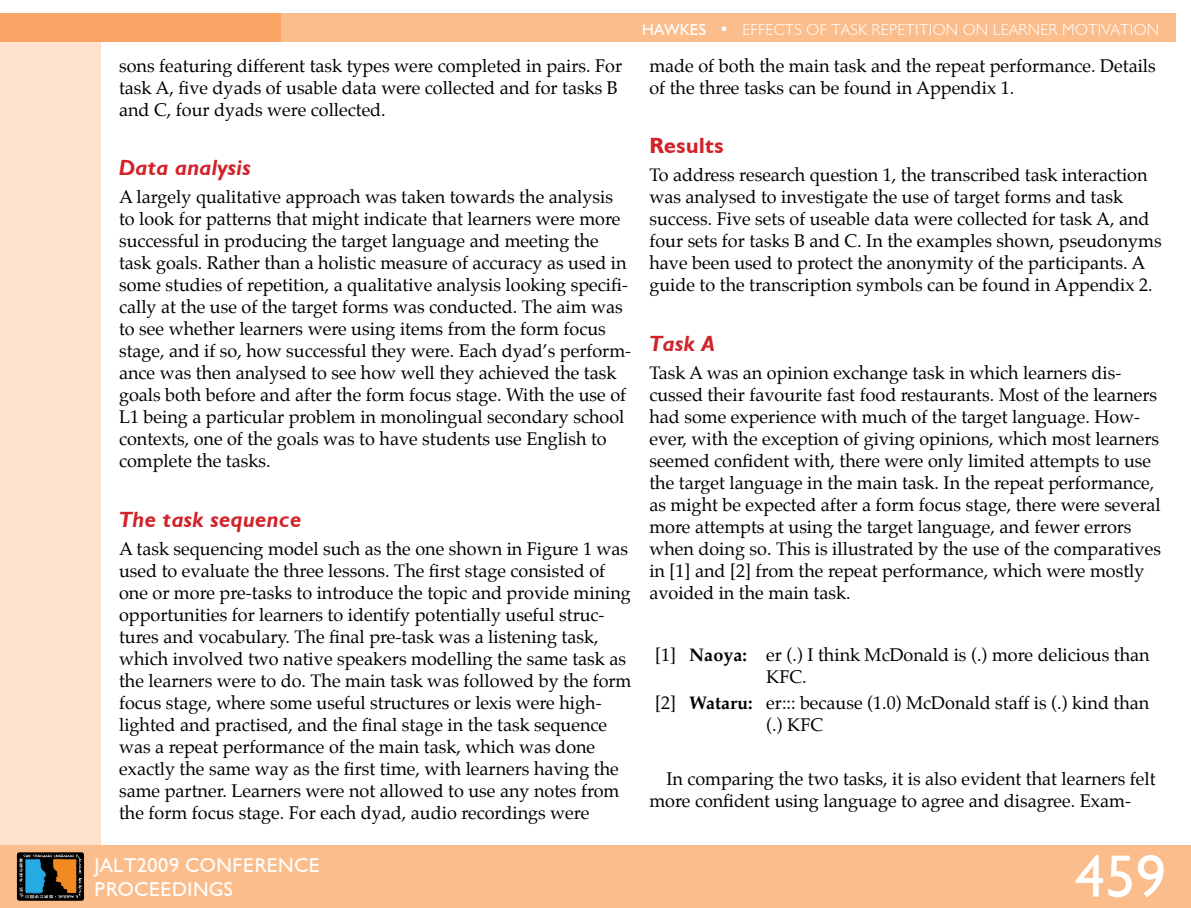
<style>
.page{position:relative;width:1191px;height:908px;background:#fff}
.page>*{position:absolute;margin:0;border:0;box-sizing:border-box;transform-origin:0 0}
.t1{font:60px "Humanist 521 BT";color:#fff}
.t2{font:italic 700 22px "Humanist 521 BT";letter-spacing:.025em;color:#d2232a}
.t3{font:700 22px "Humanist 521 BT";letter-spacing:.025em;color:#d2232a}
.t4{font:20px/24px "Humanist 521 BT";letter-spacing:.03em;color:#fff}
.t5{font:18px/22px "Palatino";color:#000}
.t6{font:300 16px "Humanist 521 BT";letter-spacing:.02em;color:#fff}
.s1{font-weight:400}
.s2{font-weight:700}
</style>
<div class="page">
<div style="left:0;top:14px;width:101px;height:888px;background:#fee2cb"></div>
<div style="left:0;top:845px;width:1191px;height:62px;background:#fcbd8c"></div>
<div style="left:0;top:13px;width:281px;height:29px;background:#f9a567"></div>
<div style="left:281px;top:13px;width:895px;height:29px;background:#fcbd8c"></div>
<svg style="left:17px;top:851px;width:67px;height:49px"></svg>
<svg style="left:19px;top:853px;width:63px;height:44px;background:#4d5246"></svg>
<p class="t5" style="left:119px;top:54px;width:504px">sons featuring different task types were completed in pairs. For task A, five dyads of usable data were collected and for tasks B and C, four dyads were collected.</p>
<p class="t2" style="left:119px;top:154px;width:133px">Data analysis</p>
<p class="t5" style="left:119px;top:186px;width:514px">A largely qualitative approach was taken towards the analysis to look for patterns that might indicate that learners were more successful in producing the target language and meeting the task goals. Rather than a holistic measure of accuracy as used in some studies of repetition, a qualitative analysis looking specifi&shy;cally at the use of the target forms was conducted. The aim was to see whether learners were using items from the form focus stage, and if so, how successful they were. Each dyad’s perform&shy;ance was then analysed to see how well they achieved the task goals both before and after the form focus stage. With the use of L1 being a particular problem in monolingual secondary school contexts, one of the goals was to have students use English to complete the tasks.</p>
<p class="t2" style="left:119px;top:505px;width:184px">The task sequence</p>
<p class="t5" style="left:119px;top:537px;width:514px">A task sequencing model such as the one shown in Figure 1 was used to evaluate the three lessons. The first stage consisted of one or more pre-tasks to introduce the topic and provide mining opportunities for learners to identify potentially useful struc&shy;tures and vocabulary. The final pre-task was a listening task, which involved two native speakers modelling the same task as the learners were to do. The main task was followed by the form focus stage, where some useful structures or lexis were high&shy;lighted and practised, and the final stage in the task sequence was a repeat performance of the main task, which was done exactly the same way as the first time, with learners having the same partner. Learners were not allowed to use any notes from the form focus stage. For each dyad, audio recordings were</p>
<p class="t6" style="left:642px;top:20px;width:238px"><span class="s1">HAWKES</span> • EFFECTS OF TASK REPETITI</p>
<p class="t6" style="left:932px;top:20px;width:228px">ON ON LEARNER MOTIVATI ON</p>
<p class="t5" style="left:649px;top:54px;width:508px">made of both the main task and the repeat performance. Details of the three tasks can be found in Appendix 1.</p>
<p class="t3" style="left:649px;top:132px;width:76px">Results</p>
<p class="t5" style="left:649px;top:164px;width:514px">To address research question 1, the transcribed task interaction was analysed to investigate the use of target forms and task success. Five sets of useable data were collected for task A, and four sets for tasks B and C. In the examples shown, pseudonyms have been used to protect the anonymity of the participants. A guide to the transcription symbols can be found in Appendix 2.</p>
<p class="t2" style="left:649px;top:329px;width:67px">Task A</p>
<p class="t5" style="left:649px;top:361px;width:513px">Task A was an opinion exchange task in which learners dis&shy;cussed their favourite fast food restaurants. Most of the learners had some experience with much of the target language. How&shy;ever, with the exception of giving opinions, which most learners seemed confident with, there were only limited attempts to use the target language in the main task. In the repeat performance, as might be expected after a form focus stage, there were several more attempts at using the target language, and fewer errors when doing so. This is illustrated by the use of the comparatives in [1] and [2] from the repeat performance, which were mostly avoided in the main task.</p>
<p class="t5" style="left:766px;top:643px;width:385px;text-indent:-111px">[1] <span class="s2">Naoya:</span> er (.) I think McDonald is (.) more delicious than<br>KFC.</p>
<p class="t5" style="left:766px;top:691px;width:384px;text-indent:-111px">[2] <span class="s2">Wataru:</span> er::: because (1.0) McDonald staff is (.) kind than (.) KFC</p>
<p class="t5" style="left:649px;top:767px;width:508px;text-indent:17px">In comparing the two tasks, it is also evident that learners felt more confident using language to agree and disagree. Exam-</p>
<p class="t4" style="left:95px;top:851px;width:227px">JALT2009 CONFERENCE<br>PROCEEDINGS</p>
<h1 class="t1" style="left:1075px;top:838px;width:92px">459</h1>
</div>
